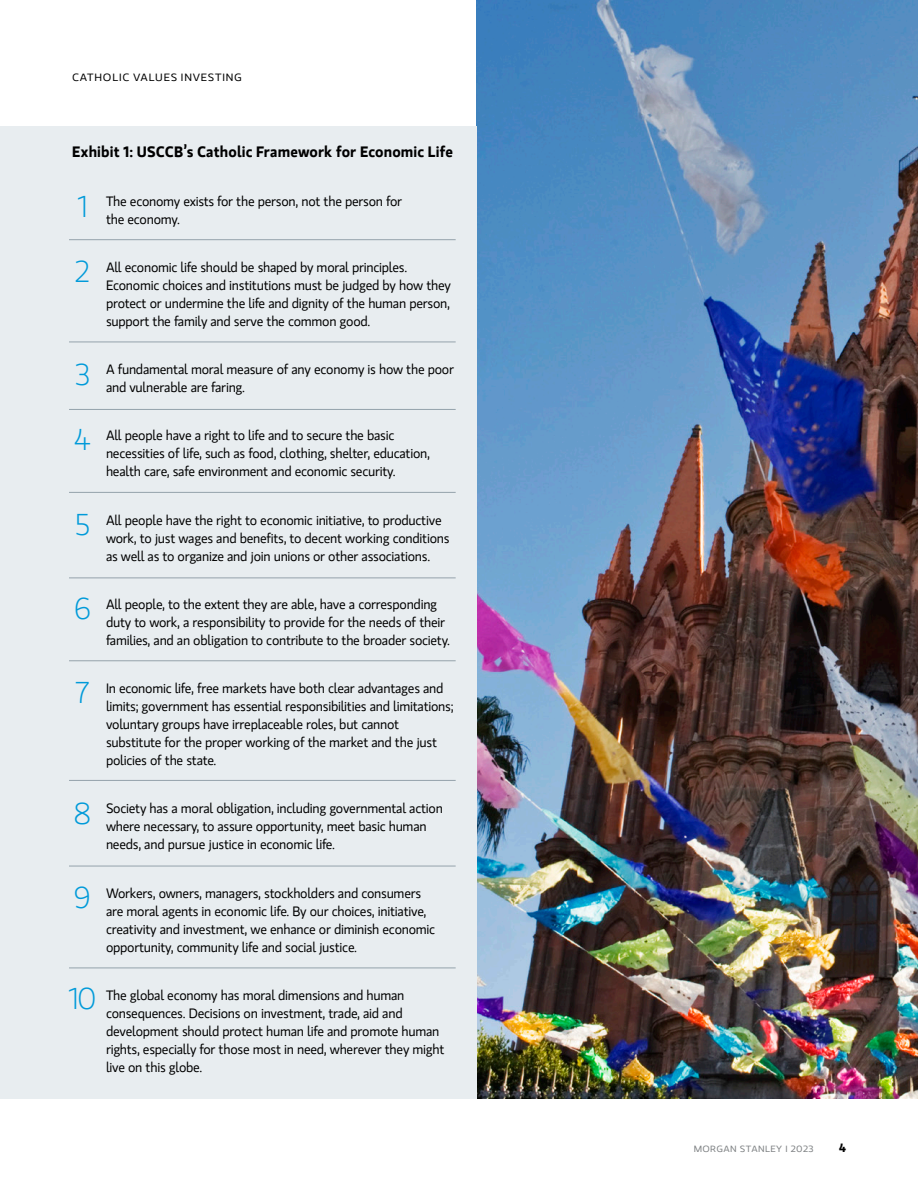
<style>
.page{position:relative;width:918px;height:1188px;background:#fff}
.page>*{position:absolute;margin:0;border:0;box-sizing:border-box;transform-origin:0 0}
.t1{font:300 30px/65.4px "MS Gloriola II Std";color:#009ad9}
.t2{font:700 15px "MS Gloriola II Std";letter-spacing:.01em;color:#000}
.t3{font:13.5px/18px "MS Gloriola II Std";letter-spacing:-.02em;color:#000}
.t4{font:700 12px "MS Gloriola II Std";color:#000}
.t5{font:10.5px "MS Gloriola II Std";letter-spacing:.065em;color:#000;scale:1.1 1}
</style>
<div class="page">
<img style="left:476px;top:0;width:442px;height:1098px">
<div style="left:0;top:126px;width:476px;height:972px;background:#e8edf0"></div>
<hr style="left:69px;top:239px;width:387px;height:1px;background:#94a2ab">
<hr style="left:69px;top:342px;width:387px;height:1px;background:#94a2ab">
<hr style="left:69px;top:409px;width:387px;height:1px;background:#94a2ab">
<hr style="left:69px;top:492px;width:387px;height:1px;background:#94a2ab">
<hr style="left:69px;top:578px;width:387px;height:1px;background:#94a2ab">
<hr style="left:69px;top:660px;width:387px;height:1px;background:#94a2ab">
<hr style="left:69px;top:780px;width:387px;height:1px;background:#94a2ab">
<hr style="left:69px;top:866px;width:387px;height:1px;background:#94a2ab">
<hr style="left:69px;top:968px;width:387px;height:1px;background:#94a2ab">
<p class="t5" style="left:72px;top:70px;width:156px">CATHOLIC VALUES INVESTING</p>
<p class="t2" style="left:72px;top:142px;width:382px">Exhibit 1: USCCB’s Catholic Framework for Economic Life</p>
<p class="t3" style="left:106px;top:192px;width:298px">The economy exists for the person, not the person for the economy.</p>
<p class="t3" style="left:106px;top:258px;width:347px">All economic life should be shaped by moral principles.<br>Economic choices and institutions must be judged by how they protect or undermine the life and dignity of the human person, support the family and serve the common good.</p>
<p class="t3" style="left:106px;top:360px;width:350px">A fundamental moral measure of any economy is how the poor and vulnerable are faring.</p>
<p class="t3" style="left:106px;top:426px;width:326px">All people have a right to life and to secure the basic necessities of life, such as food, clothing, shelter, education, health care, safe environment and economic security.</p>
<p class="t3" style="left:106px;top:511px;width:345px">All people have the right to economic initiative, to productive work, to just wages and benefits, to decent working conditions as well as to organize and join unions or other associations.</p>
<p class="t3" style="left:106px;top:595px;width:346px">All people, to the extent they are able, have a corresponding duty to work, a responsibility to provide for the needs of their families, and an obligation to contribute to the broader society.</p>
<p class="t3" style="left:106px;top:679px;width:349px">In economic life, free markets have both clear advantages and limits; government has essential responsibilities and limitations; voluntary groups have irreplaceable roles, but cannot substitute for the proper working of the market and the just policies of the state.</p>
<p class="t3" style="left:106px;top:799px;width:338px">Society has a moral obligation, including governmental action where necessary, to assure opportunity, meet basic human needs, and pursue justice in economic life.</p>
<p class="t3" style="left:106px;top:884px;width:331px">Workers, owners, managers, stockholders and consumers are moral agents in economic life. By our choices, initiative, creativity and investment, we enhance or diminish economic opportunity, community life and social justice.</p>
<p class="t3" style="left:106px;top:986px;width:340px">The global economy has moral dimensions and human consequences. Decisions on investment, trade, aid and development should protect human life and promote human rights, especially for those most in need, wherever they might live on this globe.</p>
<h1 class="t1" style="left:75px;top:173px;width:17px">1<br>2</h1>
<h1 class="t1" style="left:74px;top:341px;width:18px">3<br>4</h1>
<h1 class="t1" style="left:75px;top:492px;width:16px">5</h1>
<h1 class="t1" style="left:74px;top:575px;width:18px">6</h1>
<h1 class="t1" style="left:76px;top:660px;width:15px">7</h1>
<h1 class="t1" style="left:74px;top:780px;width:19px">8</h1>
<h1 class="t1" style="left:74px;top:865px;width:18px">9</h1>
<h1 class="t1" style="left:68px;top:965px;width:30px">10</h1>
<p class="t4" style="left:839px;top:1139px;width:8px">4</p>
</div>
